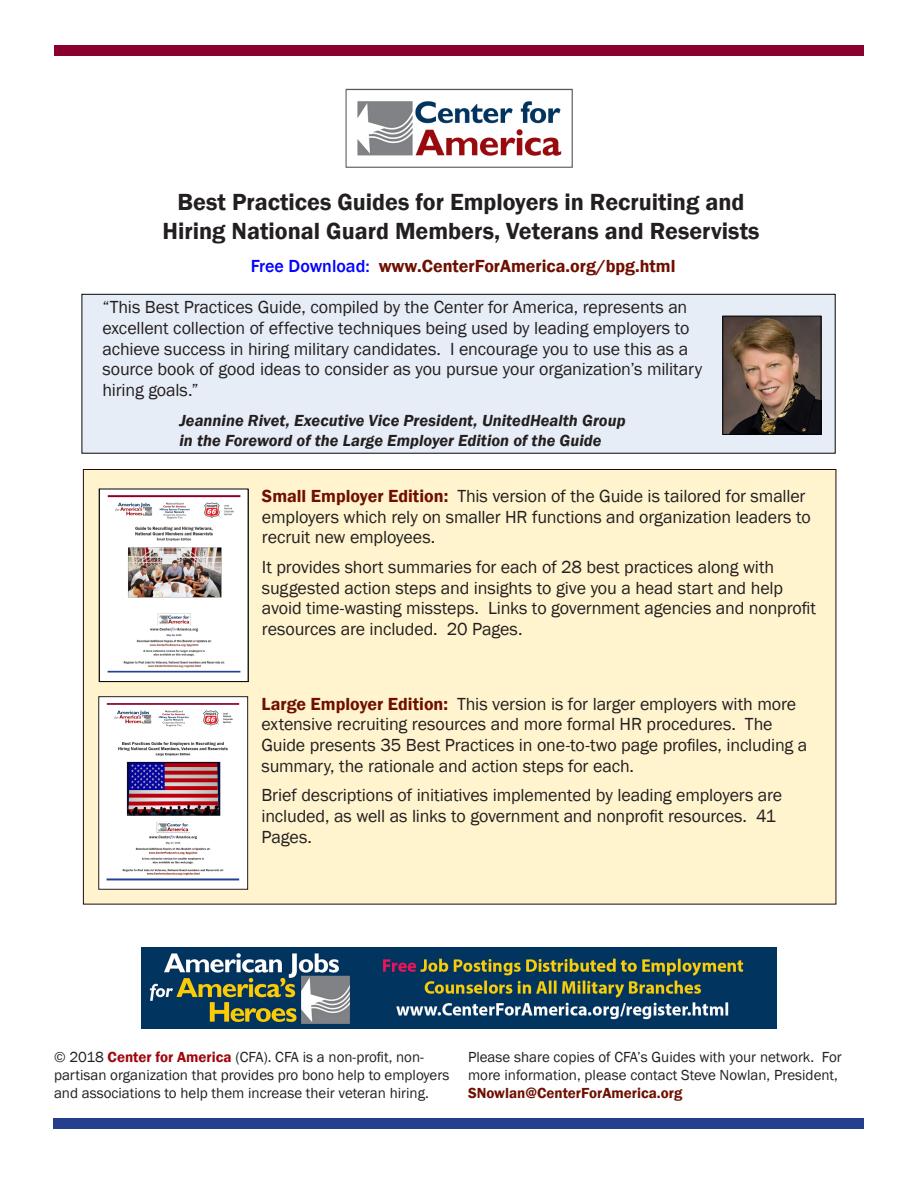
<style>
.page{position:relative;width:918px;height:1188px;background:#fff}
.page>*{position:absolute;margin:0;border:0;box-sizing:border-box;transform-origin:0 0}
.aa_Subheads{font:600 24px "Franklin Gothic";color:#231f20}
.Body_Copy{font:18px/20.7px "Franklin Gothic";letter-spacing:-.01em;color:#231f20}
.Agenda_Page_Names{font:600 18px "Franklin Gothic";color:#6f0f00}
.Endorser_Italic_Medi{font:italic 600 16.5px "Franklin Gothic";letter-spacing:.005em;color:#231f20}
.aa_Body{font:15px/18px "Franklin Gothic";color:#231f20}
.s1{font-weight:500;color:#00f}
.s2{font-weight:600;color:#6f0f00}
.s3{font-weight:600;color:#9f060b}
</style>
<div class="page">
<div style="left:82px;top:294px;width:753px;height:159px;background:#e6edf6"></div>
<div style="left:82px;top:294px;width:754px;height:160px;border:1px solid #050806"></div>
<div style="left:54px;top:45px;width:810px;height:10px;background:#8b012e"></div>
<div style="left:83px;top:470px;width:753px;height:434px;background:#fff4ce"></div>
<img style="left:101px;top:491px;width:145px;height:189px">
<div style="left:99px;top:489px;width:149px;height:193px;border:1px solid #050605"></div>
<img style="left:100px;top:698px;width:146px;height:190px">
<div style="left:98px;top:696px;width:150px;height:194px;border:1px solid #231f20"></div>
<img style="left:345px;top:89px;width:228px;height:79px">
<img style="left:724px;top:318px;width:95px;height:115px">
<div style="left:722px;top:316px;width:99px;height:119px;border:1px solid #000305"></div>
<div style="left:53px;top:1118px;width:811px;height:10px;background:#253f8e"></div>
<img style="left:141px;top:948px;width:636px;height:81px">
<p class="aa_Subheads" style="left:178px;top:187px;width:568px">Best Practices Guides for Employers in Recruiting and</p>
<p class="aa_Subheads" style="left:163px;top:216px;width:599px">Hiring National Guard Members, Veterans and Reservists</p>
<p class="Agenda_Page_Names" style="left:251px;top:255px;width:426px"><span class="s1">Free Download:</span> www.CenterForAmerica.org/bpg.html</p>
<p class="Body_Copy" style="left:103px;top:297px;width:601px">“This Best Practices Guide, compiled by the Center for America, represents an excellent collection of effective techniques being used by leading employers to achieve success in hiring military candidates. I encourage you to use this as a source book of good ideas to consider as you pursue your organization’s military hiring goals.”</p>
<p class="Endorser_Italic_Medi" style="left:179px;top:410px;width:448px">Jeannine Rivet, Executive Vice President, UnitedHealth Group</p>
<p class="Endorser_Italic_Medi" style="left:179px;top:430px;width:424px">in the Foreword of the Large Employer Edition of the Guide</p>
<p class="Body_Copy" style="left:262px;top:486px;width:550px"><span class="s2">Small Employer Edition:</span> This version of the Guide is tailored for smaller employers which rely on smaller HR functions and organization leaders to recruit new employees.</p>
<p class="Body_Copy" style="left:262px;top:557px;width:556px">It provides short summaries for each of 28 best practices along with suggested action steps and insights to give you a head start and help avoid time-wasting missteps. Links to government agencies and nonprofit resources are included. 20 Pages.</p>
<p class="Body_Copy" style="left:262px;top:694px;width:547px"><span class="s2">Large Employer Edition:</span> This version is for larger employers with more extensive recruiting resources and more formal HR procedures. The Guide presents 35 Best Practices in one-to-two page profiles, including a summary, the rationale and action steps for each.</p>
<p class="Body_Copy" style="left:262px;top:785px;width:522px">Brief descriptions of initiatives implemented by leading employers are included, as well as links to government and nonprofit resources. 41<br>Pages.</p>
<p class="aa_Body" style="left:54px;top:1048px;width:397px">© 2018 <span class="s3">Center for America</span> (CFA). CFA is a non-profit, non&shy;partisan organization that provides pro bono help to employers and associations to help them increase their veteran hiring.</p>
<p class="aa_Body" style="left:468px;top:1048px;width:375px">Please share copies of CFA’s Guides with your network. For more information, please contact Steve Nowlan, President,<br><span class="s2">SNowlan@CenterForAmerica.org</span></p>
</div>
